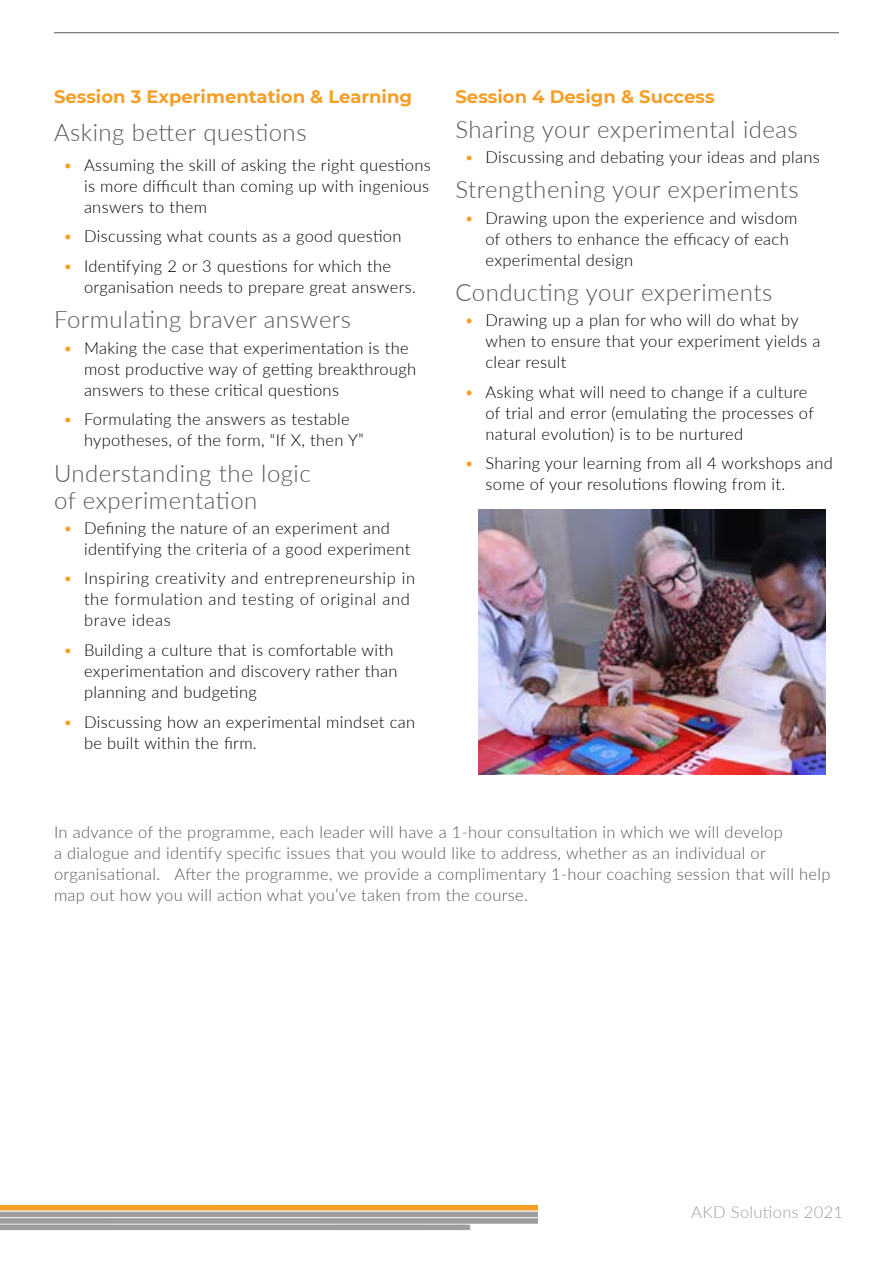
<style>
.page{position:relative;width:893px;height:1263px;background:#fff}
.page>*{position:absolute;margin:0;border:0;box-sizing:border-box;transform-origin:0 0}
.t1{font:300 24px/27px "Lato";letter-spacing:.02em;color:#575756}
.t2{font:700 18px "Montserrat";color:#f59e28}
.t3{font:300 16.5px/21px "Lato";letter-spacing:.02em;color:#000}
.t4{font:300 16.5px/21px "Lato";letter-spacing:.02em;color:#575756}
.t5{font:300 16.5px/21px "Lato";letter-spacing:.04em;color:#000}
.t6{font:300 16.5px "Lato";letter-spacing:.02em;color:#9d9d9c}
.s1{color:#f59e28}
</style>
<div class="page">
<svg style="left:0;top:1204px;width:537px;height:26px;background:#c1ae94"></svg>
<hr style="left:54px;top:32px;width:785px;height:1px;background:#575756">
<img style="left:478px;top:509px;width:348px;height:265px">
<p class="t2" style="left:54px;top:84px;width:360px">Session 3 Experimentation &amp; Learning</p>
<h1 class="t1" style="left:54px;top:118px;width:254px">Asking better questions</h1>
<p class="t3" style="left:84px;top:154px;width:348px;text-align:justify;text-indent:-21px"><span class="s1">•</span> Assuming the skill of asking the right questions is more difficult than coming up with ingenious answers to them</p>
<p class="t3" style="left:63px;top:225px;width:340px"><span class="s1">•</span> Discussing what counts as a good question</p>
<p class="t3" style="left:84px;top:255px;width:333px;text-indent:-21px"><span class="s1">•</span> Identifying 2 or 3 questions for which the organisation needs to prepare great answers.</p>
<h1 class="t1" style="left:54px;top:305px;width:298px">Formulating braver answers</h1>
<p class="t3" style="left:84px;top:337px;width:334px;text-indent:-21px"><span class="s1">•</span> Making the case that experimentation is the most productive way of getting breakthrough answers to these critical questions</p>
<p class="t3" style="left:84px;top:408px;width:281px;text-indent:-21px"><span class="s1">•</span> Formulating the answers as testable hypotheses, of the form, “If X, then Y”</p>
<h1 class="t1" style="left:54px;top:459px;width:258px">Understanding the logic of experimentation</h1>
<p class="t3" style="left:84px;top:517px;width:328px;text-indent:-21px"><span class="s1">•</span> Defining the nature of an experiment and identifying the criteria of a good experiment</p>
<p class="t5" style="left:84px;top:567px;width:333px;text-indent:-21px"><span class="s1">•</span> Inspiring creativity and entrepreneurship in the formulation and testing of original and brave ideas</p>
<p class="t3" style="left:84px;top:639px;width:315px;text-indent:-21px"><span class="s1">•</span> Building a culture that is comfortable with experimentation and discovery rather than planning and budgeting</p>
<p class="t3" style="left:84px;top:710px;width:333px;text-indent:-21px"><span class="s1">•</span> Discussing how an experimental mindset can be built within the firm.</p>
<p class="t2" style="left:455px;top:84px;width:261px">Session 4 Design &amp; Success</p>
<h1 class="t1" style="left:455px;top:115px;width:344px">Sharing your experimental ideas</h1>
<p class="t3" style="left:464px;top:146px;width:357px"><span class="s1">•</span> Discussing and debating your ideas and plans</p>
<h1 class="t1" style="left:455px;top:175px;width:345px">Strengthening your experiments</h1>
<p class="t3" style="left:485px;top:207px;width:314px;text-indent:-21px"><span class="s1">•</span> Drawing upon the experience and wisdom of others to enhance the efficacy of each experimental design</p>
<h1 class="t1" style="left:455px;top:278px;width:318px">Conducting your experiments</h1>
<p class="t3" style="left:485px;top:309px;width:336px;text-indent:-21px"><span class="s1">•</span> Drawing up a plan for who will do what by when to ensure that your experiment yields a clear result</p>
<p class="t3" style="left:485px;top:381px;width:330px;text-indent:-21px"><span class="s1">•</span> Asking what will need to change if a culture of trial and error (emulating the processes of natural evolution) is to be nurtured</p>
<p class="t3" style="left:485px;top:452px;width:349px;text-indent:-21px"><span class="s1">•</span> Sharing your learning from all 4 workshops and some of your resolutions flowing from it.</p>
<p class="t4" style="left:54px;top:820px;width:778px">In advance of the programme, each leader will have a 1-hour consultation in which we will develop<br>a dialogue and identify specific issues that you would like to address, whether as an individual or organisational. After the programme, we provide a complimentary 1-hour coaching session that will help map out how you will action what you’ve taken from the course.</p>
<p class="t6" style="left:691px;top:1200px;width:153px">AKD Solutions 2021</p>
</div>
